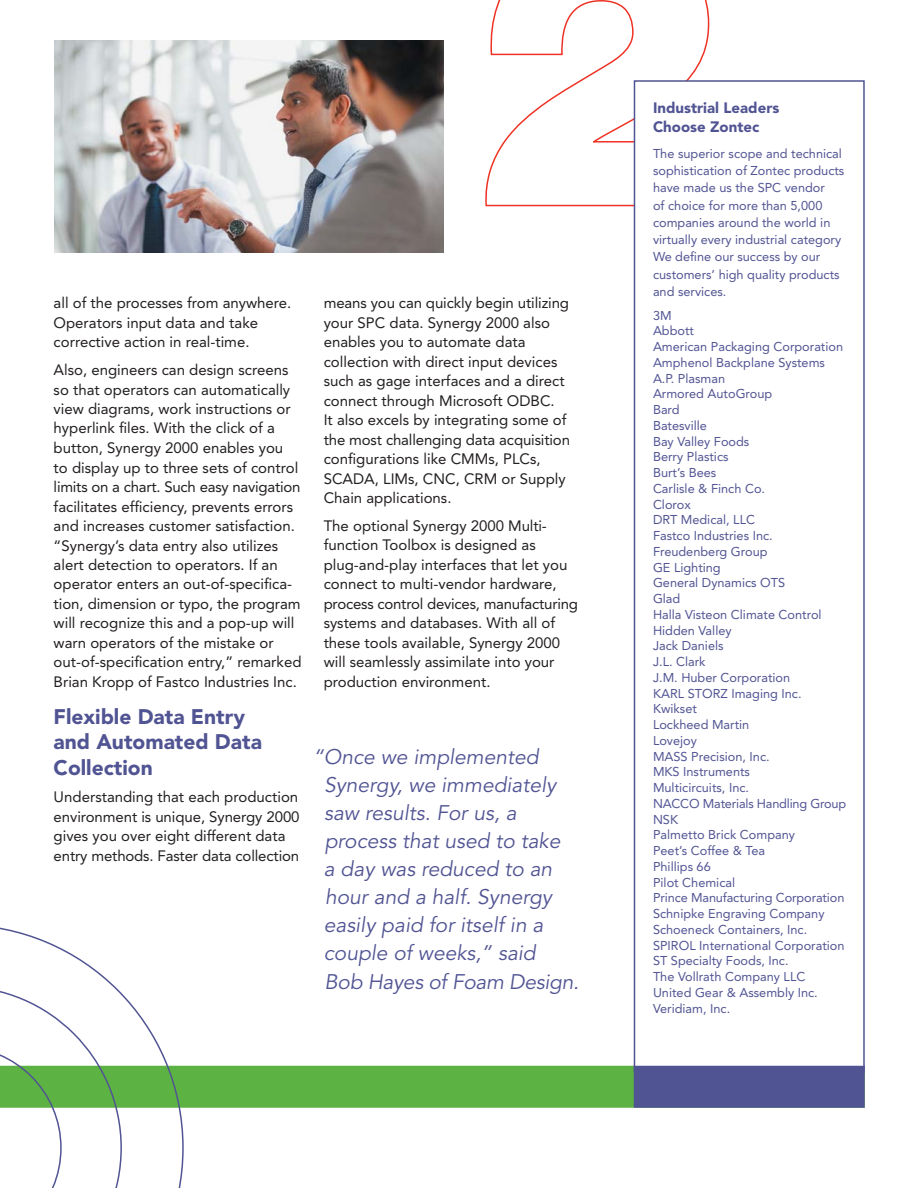
<style>
.page{position:relative;width:918px;height:1188px;background:#fff}
.page>*{position:absolute;margin:0;border:0;box-sizing:border-box;transform-origin:0 0}
.t1{font:italic 21px/28.2px "Avenir";color:#515493}
.t2{font:900 21px/25.5px "Avenir";color:#515493}
.t3{font:15px/19.5px "Avenir";color:#231f20}
.t4{font:900 15px/19.5px "Avenir";color:#515493}
.t5{font:12.75px/15.8px "Avenir";color:#515493}
</style>
<div class="page">
<svg style="left:485px;top:0;width:225px;height:207px"></svg>
<img style="left:54px;top:40px;width:389px;height:212px">
<div style="left:634px;top:81px;width:230px;height:991px;background:#fff"></div>
<div style="left:634px;top:80px;width:231px;height:993px;border:2px solid #515493"></div>
<svg style="left:0;top:927px;width:114px;height:58px"></svg>
<svg style="left:0;top:985px;width:865px;height:203px"></svg>
<p class="t3" style="left:54px;top:295px;width:239px">all of the processes from anywhere.<br>Operators input data and take corrective action in real-time.</p>
<p class="t3" style="left:54px;top:361px;width:249px">Also, engineers can design screens so that operators can automatically view diagrams, work instructions or hyperlink files. With the click of a button, Synergy 2000 enables you<br>to display up to three sets of control limits on a chart. Such easy navigation facilitates efficiency, prevents errors and increases customer satisfaction. “Synergy’s data entry also utilizes alert detection to operators. If an operator enters an out-of-specifica&shy;tion, dimension or typo, the program will recognize this and a pop-up will warn operators of the mistake or out-of-specification entry,” remarked Brian Kropp of Fastco Industries Inc.</p>
<p class="t2" style="left:54px;top:706px;width:210px">Flexible Data Entry and Automated Data<br>Collection</p>
<p class="t3" style="left:54px;top:789px;width:247px">Understanding that each production environment is unique, Synergy 2000 gives you over eight different data entry methods. Faster data collection</p>
<p class="t3" style="left:324px;top:295px;width:248px">means you can quickly begin utilizing your SPC data. Synergy 2000 also enables you to automate data collection with direct input devices such as gage interfaces and a direct connect through Microsoft ODBC.<br>It also excels by integrating some of the most challenging data acquisition configurations like CMMs, PLCs, SCADA, LIMs, CNC, CRM or Supply Chain applications.</p>
<p class="t3" style="left:324px;top:517px;width:256px">The optional Synergy 2000 Multi&shy;function Toolbox is designed as plug-and-play interfaces that let you connect to multi-vendor hardware, process control devices, manufacturing systems and databases. With all of these tools available, Synergy 2000 will seamlessly assimilate into your production environment.</p>
<p class="t1" style="left:324px;top:745px;width:257px;text-indent:-11px">“Once we implemented<br>Synergy, we immediately saw results. For us, a process that used to take<br>a day was reduced to an hour and a half. Synergy easily paid for itself in a couple of weeks,” said<br>Bob Hayes of Foam Design.</p>
<p class="t4" style="left:653px;top:99px;width:128px">Industrial Leaders<br>Choose Zontec</p>
<p class="t5" style="left:653px;top:146px;width:193px;line-height:17.2px">The superior scope and technical sophistication of Zontec products have made us the SPC vendor<br>of choice for more than 5,000 companies around the world in virtually every industrial category<br>We define our success by our customers’ high quality products and services.</p>
<p class="t5" style="left:653px;top:308px;width:195px">3M<br>Abbott<br>American Packaging Corporation<br>Amphenol Backplane Systems<br>A.P. Plasman<br>Armored AutoGroup<br>Bard<br>Batesville<br>Bay Valley Foods<br>Berry Plastics<br>Burt’s Bees<br>Carlisle &amp; Finch Co.<br>Clorox<br>DRT Medical, LLC<br>Fastco Industries Inc.<br>Freudenberg Group<br>GE Lighting<br>General Dynamics OTS<br>Glad<br>Halla Visteon Climate Control<br>Hidden Valley<br>Jack Daniels<br>J.L. Clark<br>J.M. Huber Corporation<br>KARL STORZ Imaging Inc.<br>Kwikset<br>Lockheed Martin<br>Lovejoy<br>MASS Precision, Inc.<br>MKS Instruments<br>Multicircuits, Inc.<br>NACCO Materials Handling Group<br>NSK<br>Palmetto Brick Company<br>Peet’s Coffee &amp; Tea<br>Phillips 66<br>Pilot Chemical<br>Prince Manufacturing Corporation<br>Schnipke Engraving Company<br>Schoeneck Containers, Inc.<br>SPIROL International Corporation<br>ST Specialty Foods, Inc.<br>The Vollrath Company LLC<br>United Gear &amp; Assembly Inc.<br>Veridiam, Inc.</p>
</div>
